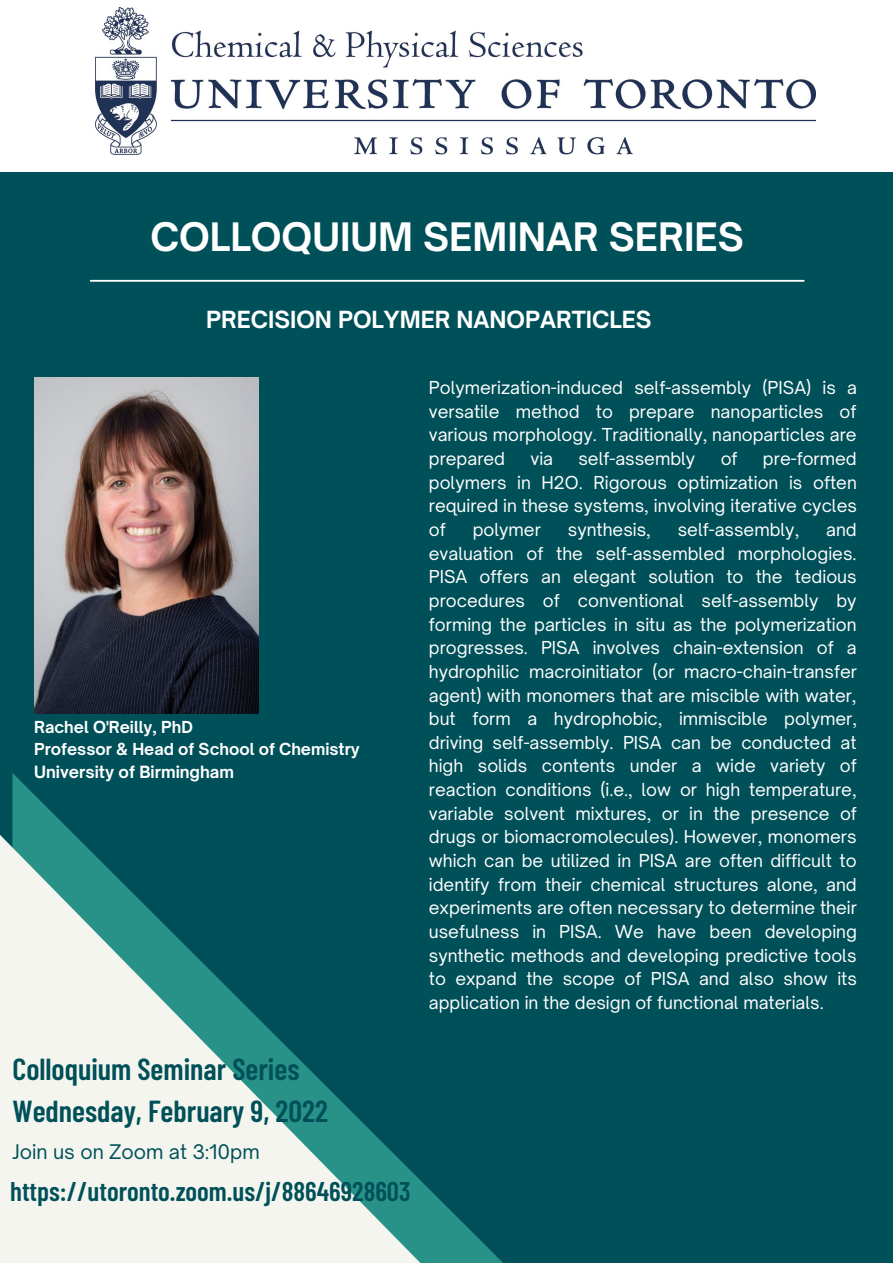
<style>
.page{position:relative;width:893px;height:1263px;background:#005059}
.page>*{position:absolute;margin:0;border:0;box-sizing:border-box;transform-origin:0 0}
.t1{font:700 37.5px "Open Sauce One";color:#fff}
.t2{font:600 30.38px "Barlow Condensed";color:#005059}
.t3{font:600 27px "Barlow Condensed";color:#005059}
.t4{font:700 22.58px "Open Sauce One";color:#fff}
.t5{font:19.27px "Open Sauce One";color:#005059}
.t6{font:17.1px/23.6px "Open Sauce One";color:#fff;text-align:justify}
.t7{font:700 16.12px "Open Sauce One";color:#fff}
.t8{font:700 15.83px "Open Sauce One";color:#fff}
</style>
<div class="page">
<hr style="left:91px;top:280px;width:713px;height:2px;background:#fff">
<svg style="left:12px;top:773px;width:491px;height:490px"></svg>
<svg style="left:0;top:835px;width:421px;height:428px"></svg>
<div style="left:0;top:0;width:893px;height:172px;background:#fff"></div>
<img style="left:96px;top:8px;width:719px;height:147px">
<img style="left:34px;top:378px;width:224px;height:336px">
<p class="t1" style="left:150px;top:213px;width:595px">COLLOQUIUM SEMINAR SERIES</p>
<p class="t4" style="left:206px;top:305px;width:447px">PRECISION POLYMER NANOPARTICLES</p>
<p class="t8" style="left:34px;top:717px;width:160px">Rachel O'Reilly, PhD</p>
<p class="t8" style="left:34px;top:739px;width:327px">Professor &amp; Head of School of Chemistry</p>
<p class="t7" style="left:34px;top:761px;width:201px">University of Birmingham</p>
<p class="t2" style="left:12px;top:1049px;width:288px">Colloquium Seminar Series</p>
<p class="t2" style="left:12px;top:1092px;width:317px">Wednesday, February 9, 2022</p>
<p class="t5" style="left:12px;top:1139px;width:249px">Join us on Zoom at 3:10pm</p>
<p class="t3" style="left:10px;top:1174px;width:402px">https://utoronto.zoom.us/j/88646928603</p>
<p class="t6" style="left:429px;top:376px;width:430px">Polymerization-induced self-assembly (PISA) is a versatile method to prepare nanoparticles of various morphology. Traditionally, nanoparticles are prepared</p>
<p class="t6" style="left:530px;top:447px;width:24px">via</p>
<p class="t6" style="left:578px;top:447px;width:118px">self-assembly</p>
<p class="t6" style="left:720px;top:447px;width:18px">of</p>
<p class="t6" style="left:429px;top:447px;width:430px;text-indent:334px">pre-formed polymers in H2O. Rigorous optimization is often required in these systems, involving iterative cycles of</p>
<p class="t6" style="left:473px;top:518px;width:70px">polymer</p>
<p class="t6" style="left:568px;top:518px;width:85px">synthesis,</p>
<p class="t6" style="left:678px;top:518px;width:123px">self-assembly,</p>
<p class="t6" style="left:429px;top:518px;width:430px;text-indent:397px">and evaluation of the self-assembled morphologies.<br>PISA offers an elegant solution to the tedious procedures of conventional self-assembly by forming the particles in situ as the polymerization progresses. PISA involves chain-extension of a hydrophilic macroinitiator (or macro-chain-transfer agent) with monomers that are miscible with water, but form a hydrophobic, immiscible polymer, driving self-assembly. PISA can be conducted at high solids contents under a wide variety of reaction conditions (i.e., low or high temperature, variable solvent mixtures, or in the presence of drugs or biomacromolecules). However, monomers which can be utilized in PISA are often difficult to identify from their chemical structures alone, and experiments are often necessary to determine their usefulness in PISA. We have been developing synthetic methods and developing predictive tools to expand the scope of PISA and also show its application in the design of functional materials.</p>
</div>
